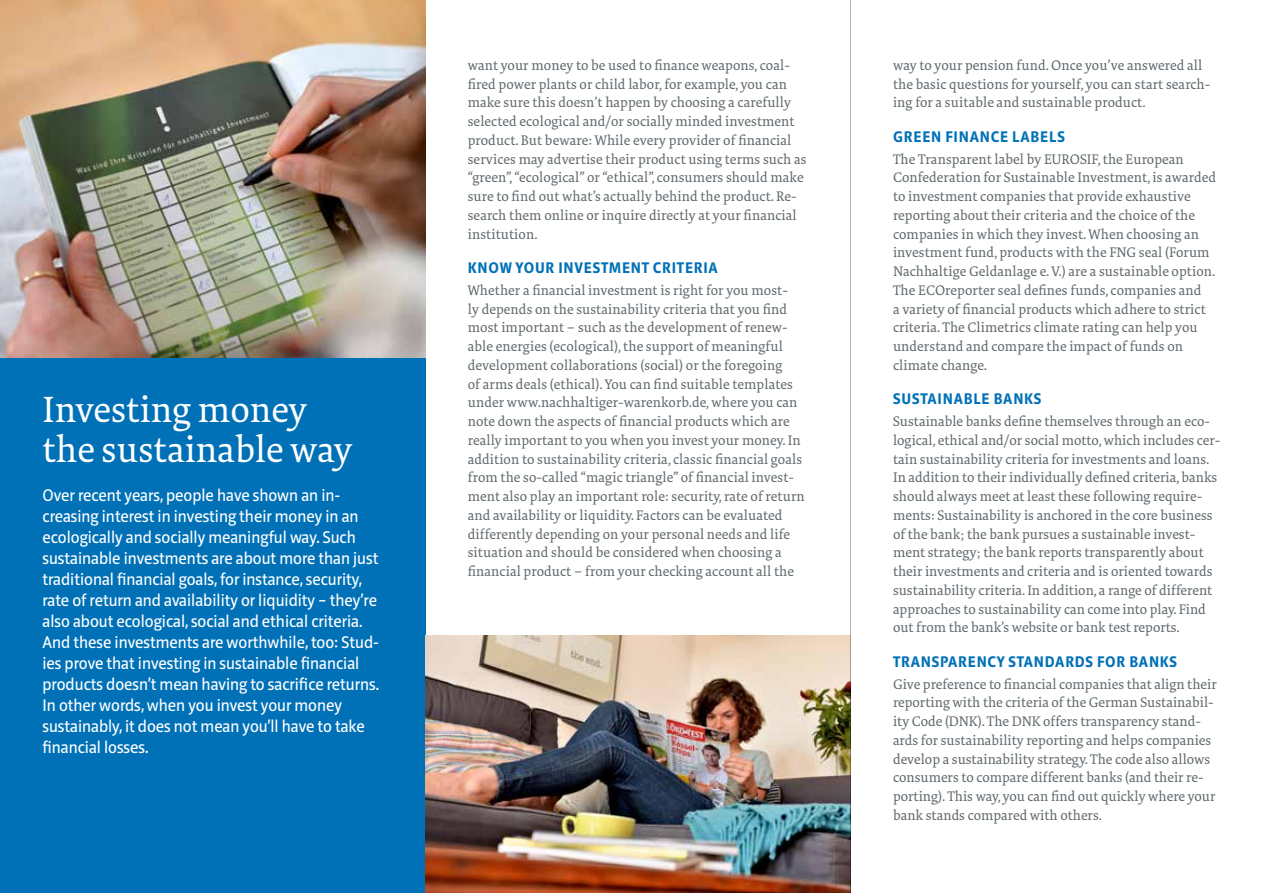
<style>
.page{position:relative;width:1263px;height:893px;background:#fff}
.page>*{position:absolute;margin:0;border:0;box-sizing:border-box;transform-origin:0 0}
.t1{font:37.5px/40.5px "Tundra OT";color:#fff}
.t2{font:17.25px/21px "Riga";color:#fff}
.t3{font:700 15.75px "Riga";letter-spacing:.05em;color:#0071b7}
.t4{font:14.25px/18.8px "Tundra OT";letter-spacing:.005em;color:#616a6e}
</style>
<div class="page">
<div style="left:0;top:357px;width:425px;height:536px;background:#0071b7"></div>
<img style="left:0;top:0;width:425px;height:357px">
<img style="left:425px;top:635px;width:425px;height:258px">
<hr style="left:850px;top:0;width:1px;height:893px;background:#000">
<h1 class="t1" style="left:43px;top:390px;width:311px">Investing money the sustainable way</h1>
<p class="t2" style="left:43px;top:485px;width:338px">Over recent years, people have shown an in&shy;creasing interest in investing their money in an ecologically and socially meaningful way. Such sustainable investments are about more than just traditional financial goals, for instance, security, rate of return and availability or liquidity – they’re also about ecological, social and ethical criteria.<br>And these investments are worthwhile, too: Stud&shy;ies prove that investing in sustainable financial products doesn’t mean having to sacrifice returns.<br>In other words, when you invest your money sustainably, it does not mean you’ll have to take financial losses.</p>
<p class="t4" style="left:468px;top:56px;width:340px">want your money to be used to finance weapons, coal&shy;fired power plants or child labor, for example, you can make sure this doesn’t happen by choosing a carefully selected ecological and/or socially minded investment product. But beware: While every provider of financial services may advertise their product using terms such as “green”, “ecological” or “ethical”, consumers should make sure to find out what’s actually behind the product. Re&shy;search them online or inquire directly at your financial institution.</p>
<p class="t3" style="left:468px;top:259px;width:251px">KNOW YOUR INVESTMENT CRITERIA</p>
<p class="t4" style="left:468px;top:281px;width:338px">Whether a financial investment is right for you most-<br>ly depends on the sustainability criteria that you find most important – such as the development of renew&shy;able energies (ecological), the support of meaningful development collaborations (social) or the foregoing<br>of arms deals (ethical). You can find suitable templates under www.nachhaltiger-warenkorb.de, where you can note down the aspects of financial products which are really important to you when you invest your money. In addition to sustainability criteria, classic financial goals from the so-called “magic triangle” of financial invest&shy;ment also play an important role: security, rate of return and availability or liquidity. Factors can be evaluated differently depending on your personal needs and life situation and should be considered when choosing a financial product – from your checking account all the</p>
<p class="t4" style="left:893px;top:56px;width:319px">way to your pension fund. Once you’ve answered all the basic questions for yourself, you can start search&shy;ing for a suitable and sustainable product.</p>
<p class="t3" style="left:893px;top:128px;width:173px">GREEN FINANCE LABELS</p>
<p class="t4" style="left:893px;top:150px;width:325px">The Transparent label by EUROSIF, the European Confederation for Sustainable Investment, is awarded to investment companies that provide exhaustive reporting about their criteria and the choice of the companies in which they invest. When choosing an investment fund, products with the FNG seal (Forum Nachhaltige Geldanlage e. V.) are a sustainable option.<br>The ECOreporter seal defines funds, companies and<br>a variety of financial products which adhere to strict criteria. The Climetrics climate rating can help you understand and compare the impact of funds on climate change.</p>
<p class="t3" style="left:893px;top:390px;width:150px">SUSTAINABLE BANKS</p>
<p class="t4" style="left:893px;top:412px;width:329px">Sustainable banks define themselves through an eco&shy;logical, ethical and/or social motto, which includes cer&shy;tain sustainability criteria for investments and loans.<br>In addition to their individually defined criteria, banks should always meet at least these following require&shy;ments: Sustainability is anchored in the core business of the bank; the bank pursues a sustainable invest&shy;ment strategy; the bank reports transparently about their investments and criteria and is oriented towards sustainability criteria. In addition, a range of different approaches to sustainability can come into play. Find out from the bank’s website or bank test reports.</p>
<p class="t3" style="left:893px;top:653px;width:286px">TRANSPARENCY STANDARDS FOR BANKS</p>
<p class="t4" style="left:893px;top:675px;width:325px">Give preference to financial companies that align their reporting with the criteria of the German Sustainabil&shy;ity Code (DNK). The DNK offers transparency stand&shy;ards for sustainability reporting and helps companies develop a sustainability strategy. The code also allows consumers to compare different banks (and their re&shy;porting). This way, you can find out quickly where your bank stands compared with others.</p>
</div>
